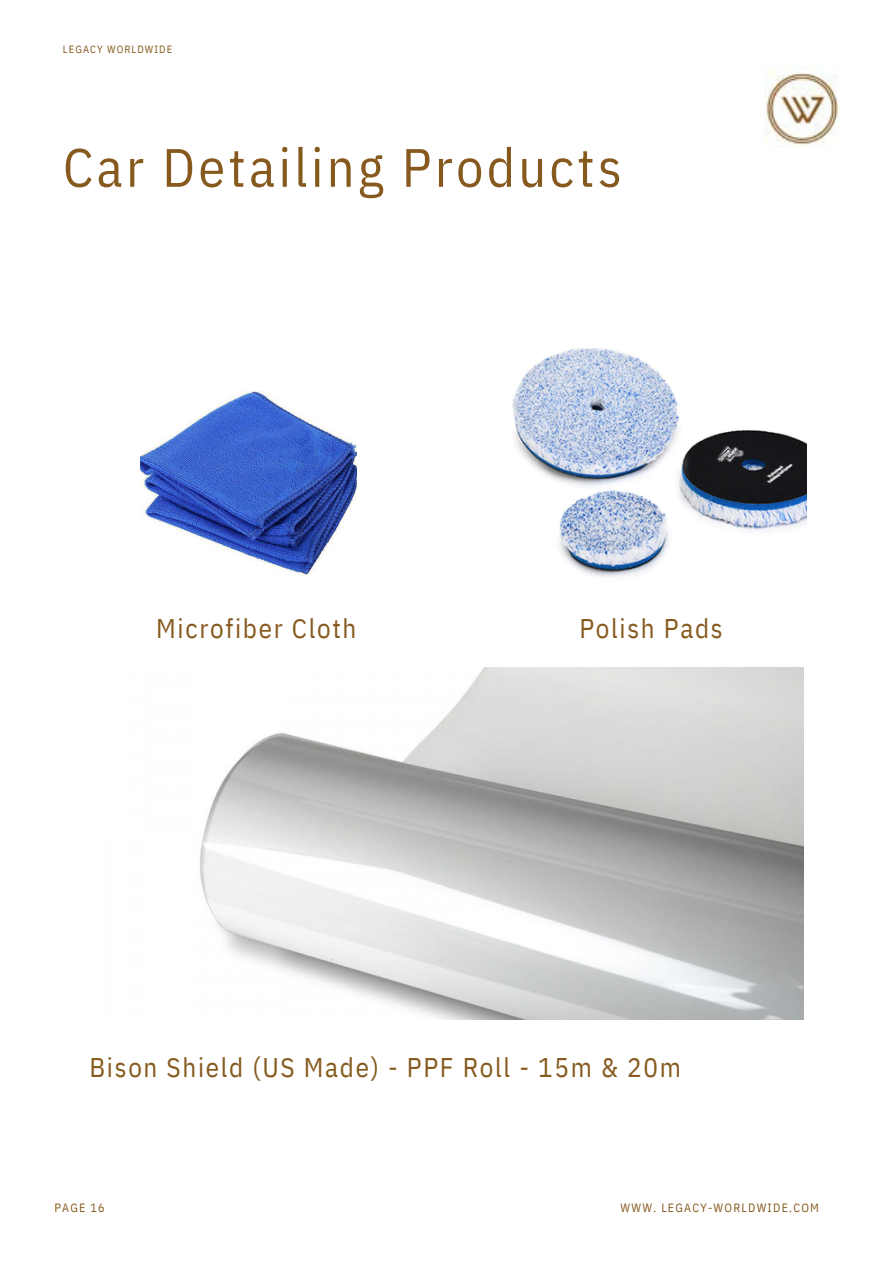
<style>
.page{position:relative;width:893px;height:1264px;background:#fff}
.page>*{position:absolute;margin:0;border:0;box-sizing:border-box;transform-origin:0 0}
.t1{font:54px "IBM Plex Sans Cond";letter-spacing:.065em;color:#865a1e}
.t2{font:27px "IBM Plex Sans Cond";letter-spacing:.065em;color:#865a1e}
.t3{font:12px "IBM Plex Sans Cond";letter-spacing:.105em;color:#865a1e}
.t4{font:10.5px "IBM Plex Sans Cond";letter-spacing:.105em;color:#865a1e}
</style>
<div class="page">
<img style="left:764px;top:67px;width:75px;height:81px">
<img style="left:141px;top:390px;width:216px;height:186px">
<img style="left:512px;top:348px;width:294px;height:229px">
<img style="left:199px;top:667px;width:604px;height:352px">
<p class="t4" style="left:63px;top:43px;width:111px">LEGACY WORLDWIDE</p>
<p class="t1" style="left:63px;top:131px;width:560px">Car Detailing Products</p>
<h2 class="t2" style="left:156px;top:610px;width:202px">Microfiber Cloth</h2>
<h2 class="t2" style="left:579px;top:610px;width:145px">Polish Pads</h2>
<h2 class="t2" style="left:89px;top:1049px;width:593px">Bison Shield (US Made) - PPF Roll - 15m &amp; 20m</h2>
<p class="t3" style="left:54px;top:1199px;width:52px">PAGE 16</p>
<p class="t3" style="left:620px;top:1199px;width:200px">WWW. LEGACY-WORLDWIDE.COM</p>
</div>
